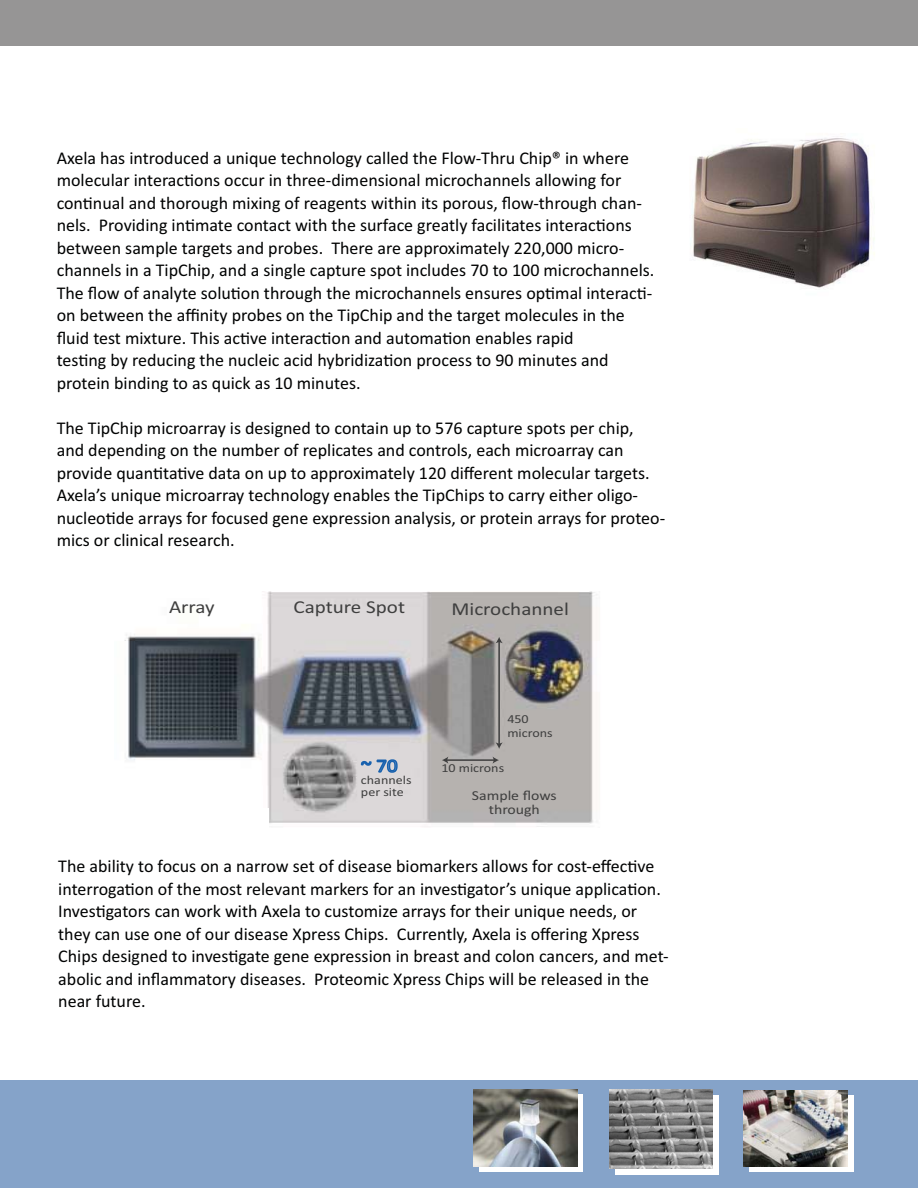
<style>
.page{position:relative;width:918px;height:1188px;background:#fff}
.page>*{position:absolute;margin:0;border:0;box-sizing:border-box;transform-origin:0 0}
.t1{font:18.3px "Calibri";color:#3f3f3f;scale:1.15 1}
.t2{font:18px/22.5px "Calibri";color:#010202}
.t3{font:13.8px/13.8px "Calibri";color:#3f3f3f;text-align:center;scale:1.15 1}
.t4{font:12.3px/12.3px "Calibri";color:#3f3f3f;scale:1.15 1}
</style>
<div class="page">
<div style="left:0;top:0;width:918px;height:45px;background:#969595"></div>
<div style="left:0;top:1080px;width:918px;height:108px;background:#85a3c9"></div>
<img style="left:692px;top:138px;width:183px;height:150px">
<div style="left:479px;top:1095px;width:104px;height:77px;background:#fff"></div>
<img style="left:473px;top:1089px;width:104px;height:78px">
<div style="left:615px;top:1095px;width:103px;height:79px;background:#fff"></div>
<img style="left:610px;top:1090px;width:103px;height:79px">
<div style="left:749px;top:1096px;width:104px;height:76px;background:#fff"></div>
<img style="left:744px;top:1090px;width:104px;height:77px">
<img style="left:124px;top:592px;width:473px;height:235px">
<svg style="left:360px;top:758px;width:39px;height:16px"></svg>
<div style="left:108px;top:809px;width:161px;height:22px;background:#fff"></div>
<hr style="left:498px;top:641px;width:2px;height:103px;background:#3f3f3f">
<svg style="left:496px;top:742px;width:7px;height:7px"></svg>
<svg style="left:496px;top:637px;width:7px;height:6px"></svg>
<hr style="left:446px;top:759px;width:48px;height:2px;background:#3f3f3f">
<svg style="left:493px;top:757px;width:6px;height:7px"></svg>
<svg style="left:442px;top:757px;width:6px;height:7px"></svg>
<p class="t2" style="left:57px;top:148px;width:599px">Axela has introduced a unique technology called the Flow-Thru Chip® in where molecular interac-ons occur in three-dimensional microchannels allowing for con-nual and thorough mixing of reagents within its porous, flow-through chan&shy;nels. Providing in-mate contact with the surface greatly facilitates interac-ons between sample targets and probes. There are approximately 220,000 micro&shy;channels in a TipChip, and a single capture spot includes 70 to 100 microchannels.<br>The flow of analyte solu-on through the microchannels ensures op-mal interac-- on between the affinity probes on the TipChip and the target molecules in the fluid test mixture. This ac-ve interac-on and automa-on enables rapid<br>tes-ng by reducing the nucleic acid hybridiza-on process to 90 minutes and protein binding to as quick as 10 minutes.</p>
<p class="t2" style="left:57px;top:418px;width:610px">The TipChip microarray is designed to contain up to 576 capture spots per chip, and depending on the number of replicates and controls, each microarray can provide quan-ta-ve data on up to approximately 120 different molecular targets.<br>Axela’s unique microarray technology enables the TipChips to carry either oligo&shy;nucleo-de arrays for focused gene expression analysis, or protein arrays for proteo&shy;mics or clinical research.</p>
<p class="t1" style="left:169px;top:601px;width:41px">Array</p>
<p class="t1" style="left:293px;top:601px;width:99px">Capture Spot</p>
<p class="t1" style="left:452px;top:602px;width:104px">Microchannel</p>
<p class="t4" style="left:507px;top:713px;width:41px;line-height:13.8px">450 microns</p>
<p class="t4" style="left:361px;top:775px;width:45px">channels per site</p>
<p class="t4" style="left:441px;top:763px;width:56px">10 microns</p>
<p class="t3" style="left:472px;top:790px;width:75px">Sample flows through</p>
<p class="t2" style="left:58px;top:857px;width:612px">The ability to focus on a narrow set of disease biomarkers allows for cost-effec-ve interroga-on of the most relevant markers for an inves-gator’s unique applica-on.<br>Inves-gators can work with Axela to customize arrays for their unique needs, or they can use one of our disease Xpress Chips. Currently, Axela is offering Xpress Chips designed to inves-gate gene expression in breast and colon cancers, and met&shy;abolic and inflammatory diseases. Proteomic Xpress Chips will be released in the near future.</p>
</div>
